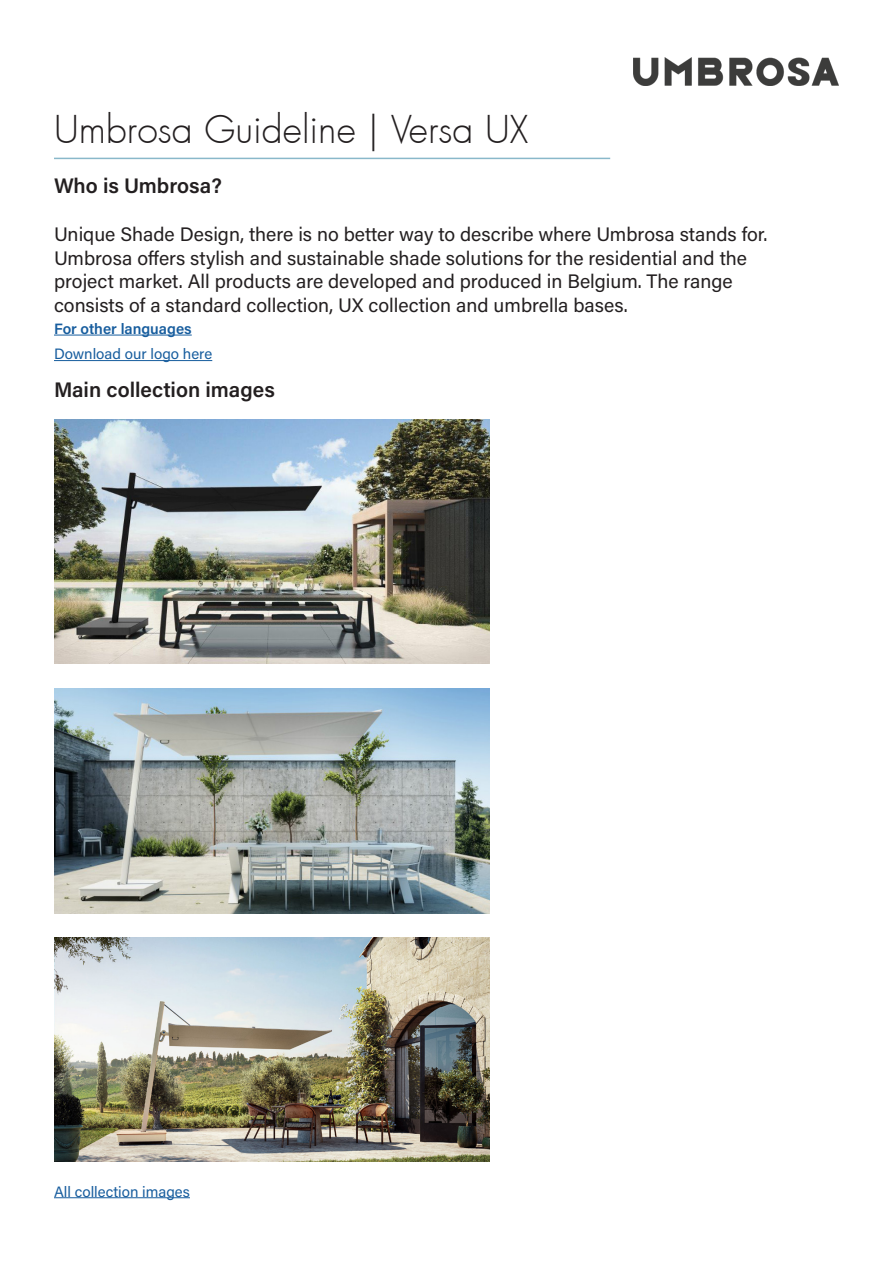
<style>
.page{position:relative;width:893px;height:1263px;background:#fff}
.page>*{position:absolute;margin:0;border:0;box-sizing:border-box;transform-origin:0 0}
.t1{font:300 37.5px "Futura";color:#231f20}
.t2{font:600 21px "Acumin Pro";color:#231f20}
.t3{font:19.5px/23.4px "Acumin Pro";color:#231f20}
.t4{font:15px "Acumin Pro";color:#175d9e}
.t5{font:600 15px "Acumin Pro";color:#175d9e}
</style>
<div class="page">
<img style="left:634px;top:57px;width:205px;height:28px">
<hr style="left:54px;top:360px;width:158px;height:1px;background:#175d9e">
<hr style="left:54px;top:335px;width:138px;height:1px;background:#175d9e">
<hr style="left:54px;top:158px;width:556px;height:1px;background:#89b8ca">
<hr style="left:54px;top:1197px;width:136px;height:1px;background:#175d9e">
<img style="left:54px;top:420px;width:435px;height:243px">
<img style="left:54px;top:689px;width:435px;height:224px">
<img style="left:54px;top:937px;width:435px;height:225px">
<p class="t1" style="left:54px;top:106px;width:476px">Umbrosa Guideline | Versa UX</p>
<p class="t2" style="left:54px;top:171px;width:170px">Who is Umbrosa?</p>
<p class="t3" style="left:54px;top:222px;width:715px">Unique Shade Design, there is no better way to describe where Umbrosa stands for.<br>Umbrosa offers stylish and sustainable shade solutions for the residential and the project market. All products are developed and produced in Belgium. The range consists of a standard collection, UX collection and umbrella bases.</p>
<p class="t5" style="left:54px;top:318px;width:139px">For other languages</p>
<p class="t4" style="left:54px;top:344px;width:160px">Download our logo here</p>
<p class="t2" style="left:54px;top:375px;width:222px">Main collection images</p>
<p class="t4" style="left:54px;top:1181px;width:137px">All collection images</p>
</div>
